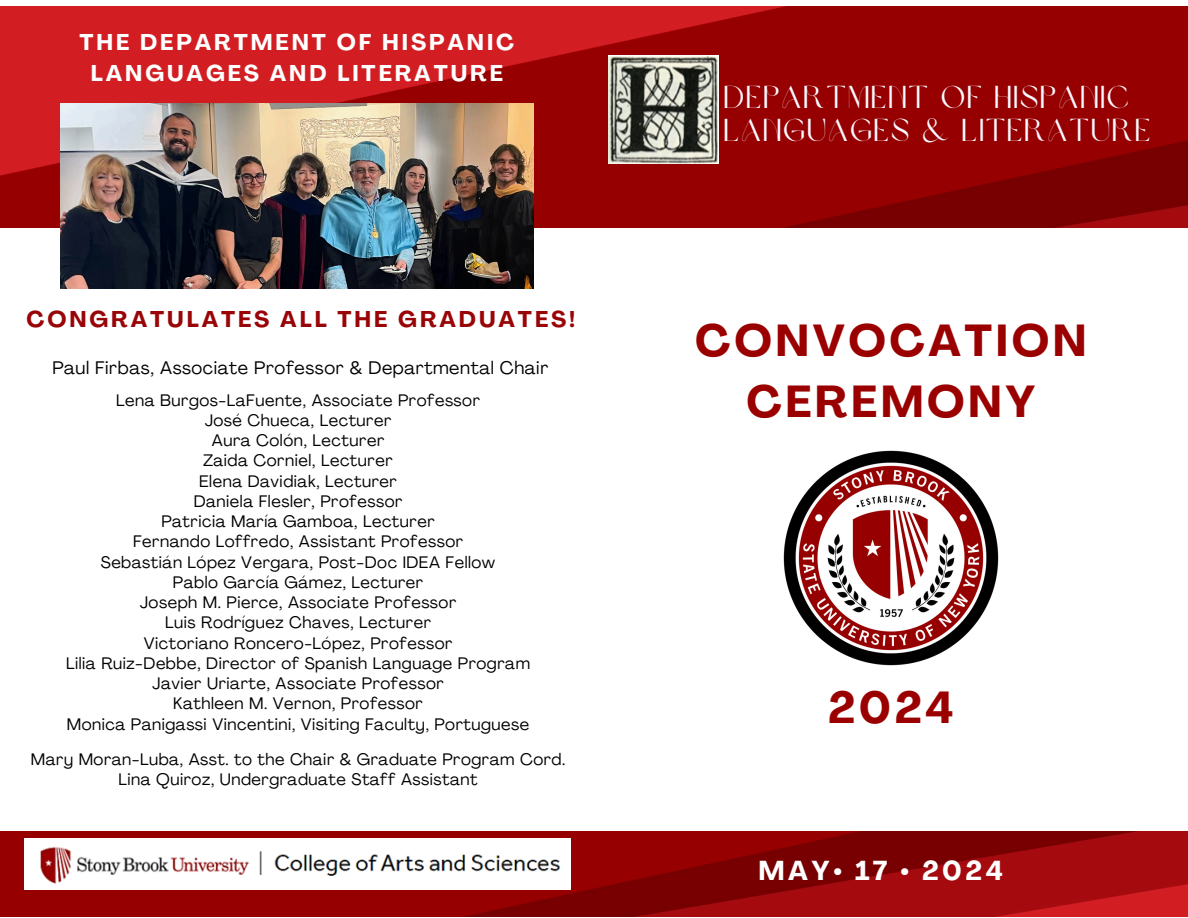
<style>
.page{position:relative;width:1188px;height:918px;background:#fff}
.page>*{position:absolute;margin:0;border:0;box-sizing:border-box;transform-origin:0 0}
.t1{font:700 44.25px/61.2px "Agrandir";letter-spacing:.08em;color:#9a0000;text-align:center}
.t2{font:31.5px/32.7px "Brown Sugar";letter-spacing:.06em;color:#faf9ff}
.t3{font:700 27px "Agrandir";letter-spacing:.13em;color:#fff}
.t4{font:700 22.5px/30.8px "Agrandir";letter-spacing:.13em;color:#fff;text-align:center}
.t5{font:700 22.5px "Agrandir";letter-spacing:.13em;color:#990507}
.t6{font:18px "Agrandir";letter-spacing:.03em;color:#000}
.t7{font:16.5px "Agrandir";letter-spacing:.03em;color:#000}
</style>
<div class="page">
<img style="left:0;top:7px;width:1188px;height:220px">
<img style="left:609px;top:56px;width:109px;height:108px">
<img style="left:0;top:831px;width:1188px;height:86px">
<img style="left:24px;top:838px;width:547px;height:52px">
<img style="left:61px;top:103px;width:473px;height:185px">
<img style="left:784px;top:450px;width:214px;height:215px">
<h4 class="t4" style="left:80px;top:29px;width:436px">THE DEPARTMENT OF HISPANIC<br>LANGUAGES AND LITERATURE</h4>
<p class="t5" style="left:26px;top:310px;width:550px">CONGRATULATES ALL THE GRADUATES!</p>
<p class="t6" style="left:52px;top:361px;width:498px">Paul Firbas, Associate Professor &amp; Departmental Chair</p>
<p class="t7" style="left:116px;top:393px;width:365px">Lena Burgos-LaFuente, Associate Professor</p>
<p class="t7" style="left:205px;top:413px;width:188px">José Chueca, Lecturer</p>
<p class="t7" style="left:212px;top:434px;width:174px">Aura Colón, Lecturer</p>
<p class="t7" style="left:203px;top:454px;width:191px">Zaida Corniel, Lecturer</p>
<p class="t7" style="left:199px;top:474px;width:199px">Elena Davidiak, Lecturer</p>
<p class="t7" style="left:194px;top:494px;width:210px">Daniela Flesler, Professor</p>
<p class="t7" style="left:161px;top:515px;width:275px">Patricia María Gamboa, Lecturer</p>
<p class="t7" style="left:133px;top:535px;width:332px">Fernando Loffredo, Assistant Professor</p>
<p class="t7" style="left:101px;top:555px;width:396px">Sebastián López Vergara, Post-Doc IDEA Fellow</p>
<p class="t7" style="left:173px;top:575px;width:252px">Pablo García Gámez, Lecturer</p>
<p class="t7" style="left:140px;top:596px;width:318px">Joseph M. Pierce, Associate Professor</p>
<p class="t7" style="left:165px;top:616px;width:267px">Luis Rodríguez Chaves, Lecturer</p>
<p class="t7" style="left:144px;top:636px;width:310px">Victoriano Roncero-López, Professor</p>
<p class="t7" style="left:66px;top:656px;width:465px">Lilia Ruiz-Debbe, Director of Spanish Language Program</p>
<p class="t7" style="left:152px;top:677px;width:293px">Javier Uriarte, Associate Professor</p>
<p class="t7" style="left:173px;top:697px;width:251px">Kathleen M. Vernon, Professor</p>
<p class="t7" style="left:67px;top:717px;width:464px">Monica Panigassi Vincentini, Visiting Faculty, Portuguese</p>
<p class="t7" style="left:31px;top:752px;width:536px">Mary Moran-Luba, Asst. to the Chair &amp; Graduate Program Cord.</p>
<p class="t7" style="left:119px;top:773px;width:360px">Lina Quiroz, Undergraduate Staff Assistant</p>
<h3 class="t2" style="left:724px;top:84px;width:428px">DEPARTMENT OF HISPANIC<br>LANGUAGES &amp; LITERATURE</h3>
<h1 class="t1" style="left:695px;top:314px;width:393px">CONVOCATION<br>CEREMONY</h1>
<p class="t1" style="left:828px;top:682px;width:127px">2024</p>
<p class="t3" style="left:759px;top:860px;width:246px">MAY• 17 • 2024</p>
</div>
